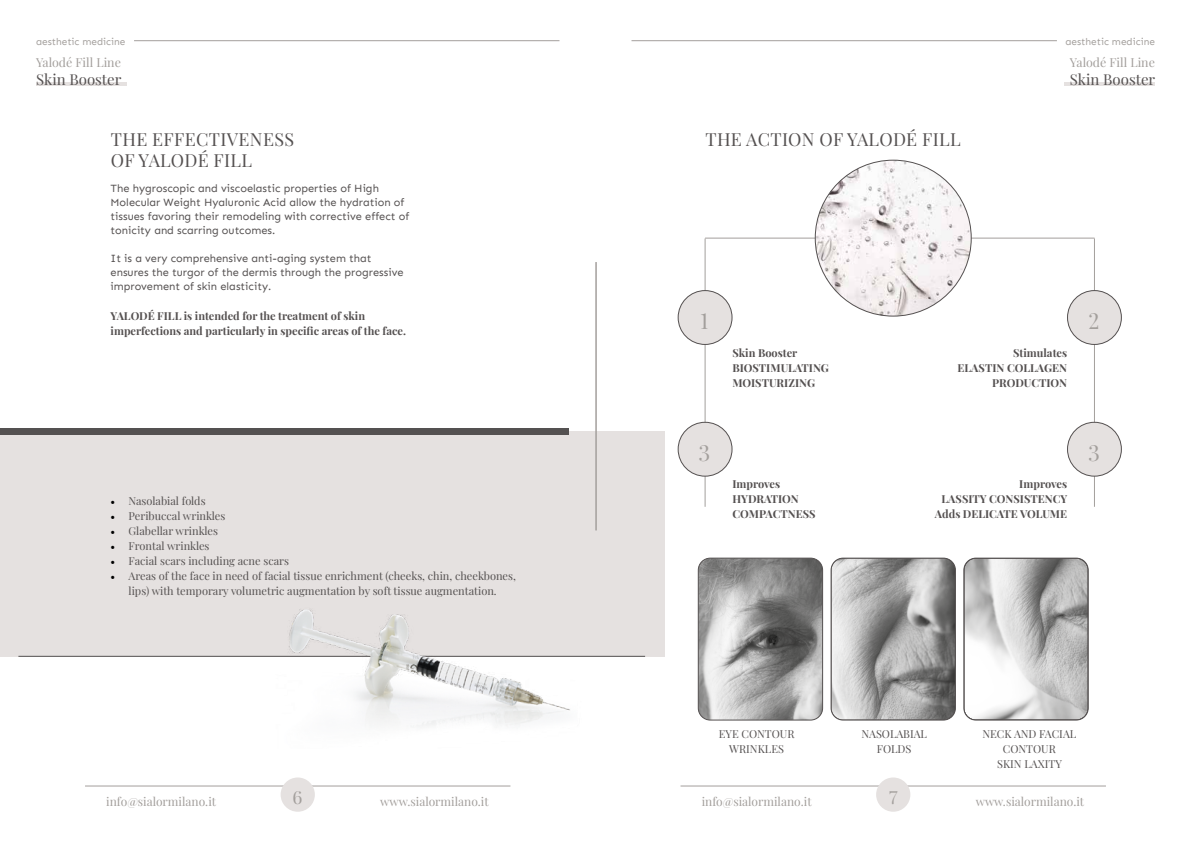
<style>
.page{position:relative;width:1191px;height:842px;background:#fff}
.page>*{position:absolute;margin:0;border:0;box-sizing:border-box;transform-origin:0 0}
.t1{font:22px "Playfair Display";color:#a39f9c}
.t2{font:18px/21.6px "Playfair Display";letter-spacing:.02em;color:#545050}
.t3{font:18px "Playfair Display";color:#a39f9c}
.t4{font:15px "Playfair Display";color:#545050}
.t5{font:12.4px "Playfair Display";color:#a39f9c}
.t6{font:12px "Playfair Display";color:#a39f9c}
.t7{font:11px/15px "Playfair Display";color:#545050;text-align:center}
.t8{font:11px/14px "Sen";color:#545050}
.t9{font:700 11px/15px "Playfair Display";color:#545050}
.t10{font:10px "Sen";color:#a39f9c}
.s1{font-family:"Minion Pro";font-size:12px;color:#000}
</style>
<div class="page">
<hr style="left:631px;top:40px;width:426px;height:1px;background:#a39f9c">
<hr style="left:134px;top:40px;width:425px;height:1px;background:#a39f9c">
<hr style="left:1064px;top:82px;width:91px;height:4px;background:#e5e1e0">
<hr style="left:36px;top:82px;width:91px;height:4px;background:#e5e1e0">
<hr style="left:85px;top:786px;width:425px;height:1px;background:#a39f9c">
<div style="left:281px;top:777px;width:34px;height:35px;background:#e5e1e0;border-radius:50%"></div>
<hr style="left:680px;top:786px;width:426px;height:1px;background:#a39f9c">
<div style="left:876px;top:777px;width:34px;height:35px;background:#e5e1e0;border-radius:50%"></div>
<div style="left:0;top:431px;width:665px;height:226px;background:#e5e1e0"></div>
<div style="left:0;top:428px;width:568px;height:7px;background:#545151"></div>
<hr style="left:18px;top:656px;width:627px;height:1px;background:#545151">
<img style="left:259px;top:609px;width:336px;height:118px">
<hr style="left:705px;top:238px;width:389px;height:1px;background:#a39f9c">
<img style="left:815px;top:160px;width:156px;height:156px;border-radius:78px">
<hr style="left:705px;top:238px;width:1px;height:269px;background:#a39f9c">
<hr style="left:596px;top:262px;width:1px;height:268px;background:#a39f9c">
<hr style="left:1094px;top:238px;width:1px;height:269px;background:#a39f9c">
<div style="left:678px;top:291px;width:54px;height:53px;background:#e5e1e0;border-radius:50%"></div>
<div style="left:678px;top:290px;width:54px;height:55px;border:1px solid #545050;border-radius:50%"></div>
<div style="left:1067px;top:291px;width:54px;height:53px;background:#e5e1e0;border-radius:50%"></div>
<div style="left:1067px;top:290px;width:54px;height:55px;border:1px solid #545050;border-radius:50%"></div>
<div style="left:678px;top:422px;width:54px;height:54px;background:#e5e1e0;border-radius:50%"></div>
<div style="left:678px;top:422px;width:54px;height:54px;border:1px solid #545050;border-radius:50%"></div>
<div style="left:1067px;top:422px;width:54px;height:54px;background:#e5e1e0;border-radius:50%"></div>
<div style="left:1067px;top:422px;width:54px;height:54px;border:1px solid #545050;border-radius:50%"></div>
<img style="left:698px;top:558px;width:124px;height:162px">
<div style="left:698px;top:558px;width:125px;height:162px;border:1px solid #545050;border-radius:12px"></div>
<svg style="left:831px;top:558px;width:124px;height:162px"></svg>
<div style="left:831px;top:558px;width:124px;height:162px;border:1px solid #545050;border-radius:12px"></div>
<svg style="left:965px;top:558px;width:123px;height:162px"></svg>
<div style="left:963px;top:558px;width:125px;height:162px;border:1px solid #545050;border-radius:12px"></div>
<p class="t10" style="left:36px;top:36px;width:91px">aesthetic medicine</p>
<p class="t10" style="left:1065px;top:36px;width:91px">aesthetic medicine</p>
<p class="t5" style="left:36px;top:53px;width:86px">Yalodé Fill Line</p>
<h3 class="t4" style="left:36px;top:68px;width:87px">Skin Booster</h3>
<p class="t5" style="left:1070px;top:53px;width:86px">Yalodé Fill Line</p>
<h3 class="t4" style="left:1069px;top:68px;width:87px">Skin Booster</h3>
<h2 class="t2" style="left:111px;top:127px;width:185px">THE EFFECTIVENESS<br>OF YALODÉ FILL</h2>
<p class="t8" style="left:111px;top:181px;width:300px">The hygroscopic and viscoelastic properties of High Molecular Weight Hyaluronic Acid allow the hydration of tissues favoring their remodeling with corrective effect of tonicity and scarring outcomes.</p>
<p class="t8" style="left:111px;top:251px;width:294px">It is a very comprehensive anti-aging system that ensures the turgor of the dermis through the progressive improvement of skin elasticity.</p>
<p class="t9" style="left:111px;top:308px;width:297px">YALODÉ FILL is intended for the treatment of skin imperfections and particularly in specific areas of the face.</p>
<p class="t7" style="left:111px;top:492px;width:96px"><span class="s1">•</span> Nasolabial folds</p>
<p class="t7" style="left:111px;top:507px;width:116px"><span class="s1">•</span> Peribuccal wrinkles</p>
<p class="t7" style="left:111px;top:522px;width:109px"><span class="s1">•</span> Glabellar wrinkles</p>
<p class="t7" style="left:111px;top:537px;width:100px"><span class="s1">•</span> Frontal wrinkles</p>
<p class="t7" style="left:111px;top:552px;width:180px"><span class="s1">•</span> Facial scars including acne scars</p>
<p class="t7" style="left:111px;top:567px;width:407px"><span class="s1">•</span> Areas of the face in need of facial tissue enrichment (cheeks, chin, cheekbones, lips) with temporary volumetric augmentation by soft tissue augmentation.</p>
<h2 class="t2" style="left:705px;top:127px;width:257px">THE ACTION OF YALODÉ FILL</h2>
<h1 class="t1" style="left:700px;top:304px;width:9px">1</h1>
<h1 class="t1" style="left:1088px;top:304px;width:12px">2</h1>
<p class="t9" style="left:732px;top:344px;width:98px">Skin Booster<br>BIOSTIMULATING<br>MOISTURIZING</p>
<p class="t9" style="left:957px;top:344px;width:111px;text-align:right">Stimulates<br>ELASTIN COLLAGEN<br>PRODUCTION</p>
<h1 class="t1" style="left:698px;top:436px;width:13px">3</h1>
<h1 class="t1" style="left:1088px;top:436px;width:13px">3</h1>
<p class="t9" style="left:732px;top:476px;width:85px">Improves<br>HYDRATION<br>COMPACTNESS</p>
<p class="t9" style="left:934px;top:476px;width:134px;text-align:right">Improves<br>LASSITY CONSISTENCY<br>Adds DELICATE VOLUME</p>
<p class="t7" style="left:719px;top:725px;width:77px">EYE CONTOUR<br>WRINKLES</p>
<p class="t7" style="left:861px;top:725px;width:67px">NASOLABIAL<br>FOLDS</p>
<p class="t7" style="left:982px;top:725px;width:95px">NECK AND FACIAL<br>CONTOUR<br>SKIN LAXITY</p>
<p class="t6" style="left:106px;top:792px;width:111px">info@sialormilano.it</p>
<h2 class="t3" style="left:292px;top:783px;width:12px">6</h2>
<p class="t6" style="left:380px;top:792px;width:110px">www.sialormilano.it</p>
<p class="t6" style="left:702px;top:792px;width:111px">info@sialormilano.it</p>
<h2 class="t3" style="left:889px;top:783px;width:10px">7</h2>
<p class="t6" style="left:975px;top:792px;width:110px">www.sialormilano.it</p>
</div>
